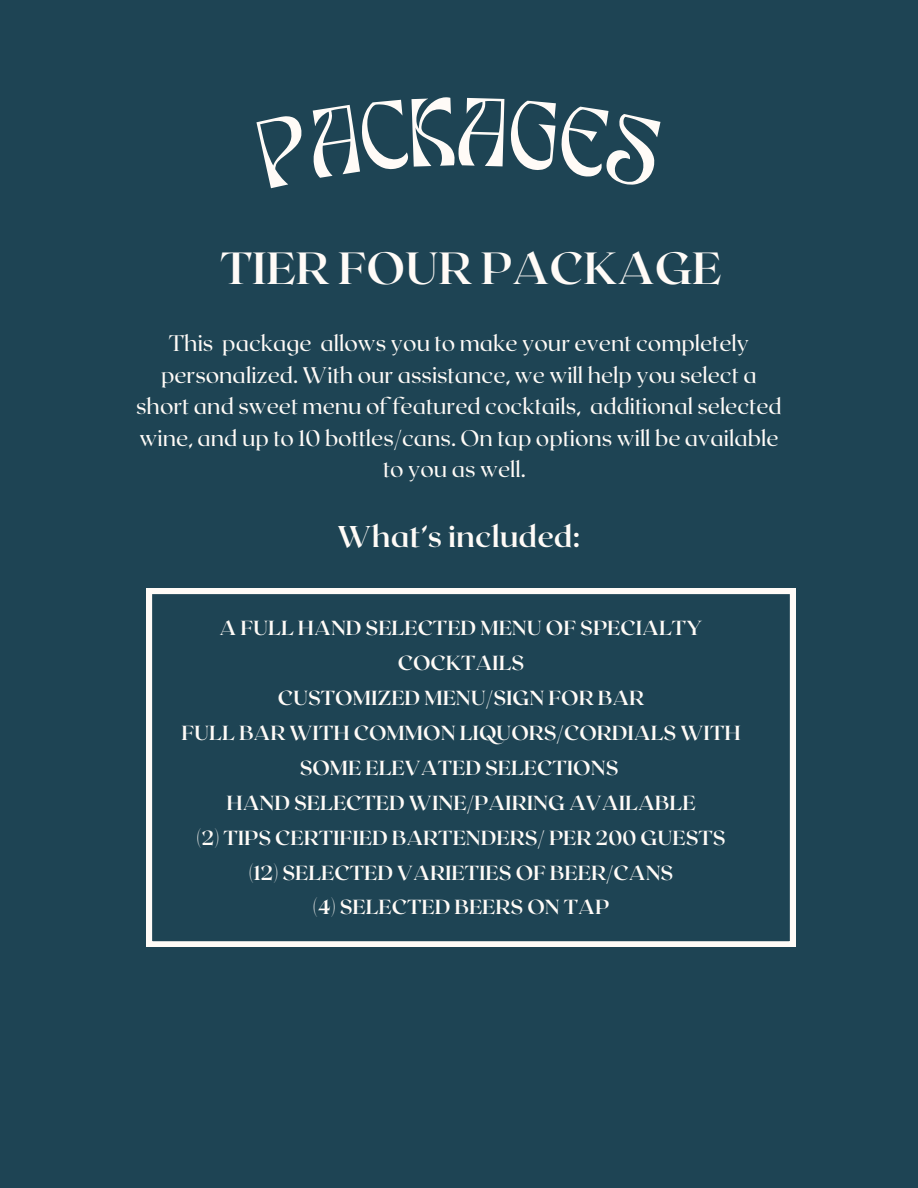
<style>
.page{position:relative;width:918px;height:1188px;background:#1e4454}
.page>*{position:absolute;margin:0;border:0;box-sizing:border-box;transform-origin:0 0}
.t1{font:700 45px "Roxborough CF";color:#fffbf7}
.t2{font:700 30px "Roxborough CF";color:#fffbf7}
.t3{font:22.5px/31.5px "Roxborough CF";color:#fffbf7;text-align:center}
.t4{font:700 20.25px/34.8px "Roxborough CF";color:#fffbf7;text-align:center}
</style>
<div class="page">
<svg style="left:147px;top:588px;width:648px;height:359px"></svg>
<h4 class="t1" style="left:220px;top:239px;width:503px">TIER FOUR PACKAGE</h4>
<p class="t3" style="left:136px;top:327px;width:647px">This package allows you to make your event completely personalized. With our assistance, we will help you select a short and sweet menu of featured cocktails, additional selected wine, and up to 10 bottles/cans. On tap options will be available to you as well.</p>
<h2 class="t2" style="left:337px;top:517px;width:245px">What’s included:</h2>
<p class="t4" style="left:182px;top:610px;width:561px">A FULL HAND SELECTED MENU OF SPECIALTY<br>COCKTAILS<br>CUSTOMIZED MENU/SIGN FOR BAR<br>FULL BAR WITH COMMON LIQUORS/CORDIALS WITH<br>SOME ELEVATED SELECTIONS<br>HAND SELECTED WINE/PAIRING AVAILABLE<br>(2) TIPS CERTIFIED BARTENDERS/ PER 200 GUESTS (12) SELECTED VARIETIES OF BEER/CANS<br>(4) SELECTED BEERS ON TAP</p>
</div>
